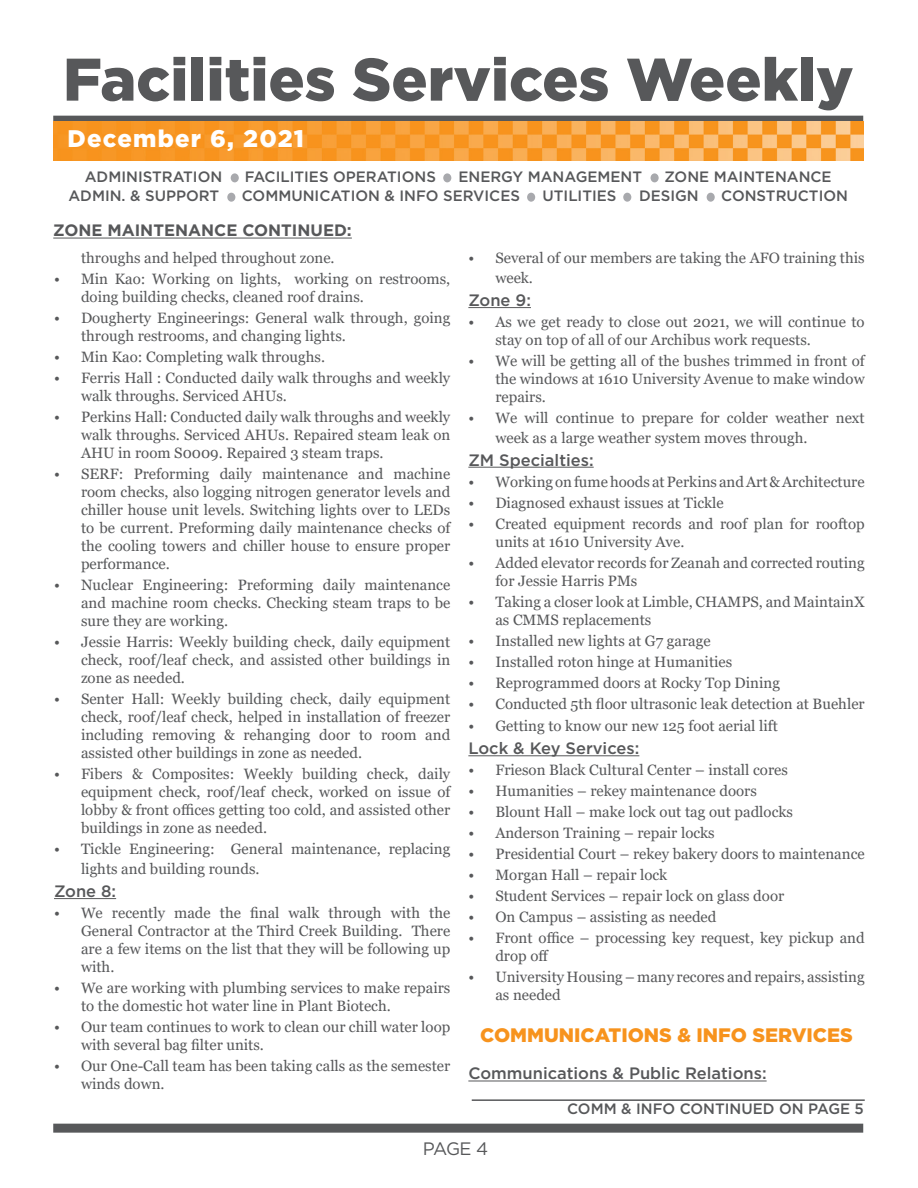
<style>
.page{position:relative;width:918px;height:1188px;background:#fff}
.page>*{position:absolute;margin:0;border:0;box-sizing:border-box;transform-origin:0 0}
.t1{font:900 60px "Gotham";color:#57585a}
.t2{font:900 24px "Gotham";letter-spacing:.05em;color:#fff}
.t3{font:900 19.5px "Gotham";color:#f7931d}
.t4{font:18px "Gotham";color:#57585a}
.t5{font:500 16.5px "Gotham";color:#57585a}
.t6{font:700 16.5px "Gotham";color:#57585a}
.t7{font:15px/18px "Georgia";color:#57585a}
.t8{font:500 15px "Gotham";color:#57585a}
</style>
<div class="page">
<div style="left:53px;top:1124px;width:810px;height:9px;background:#57585a"></div>
<div style="left:53px;top:116px;width:810px;height:6px;background:#57585a"></div>
<img style="left:53px;top:121px;width:810px;height:40px">
<hr style="left:54px;top:898px;width:62px;height:1px;background:#57585a">
<hr style="left:468px;top:307px;width:63px;height:1px;background:#57585a">
<hr style="left:468px;top:467px;width:126px;height:1px;background:#57585a">
<hr style="left:468px;top:755px;width:171px;height:1px;background:#57585a">
<hr style="left:468px;top:1081px;width:299px;height:1px;background:#57585a">
<hr style="left:472px;top:1099px;width:393px;height:2px;background:#57585a">
<hr style="left:53px;top:238px;width:299px;height:1px;background:#57585a">
<div style="left:227px;top:193px;width:8px;height:9px;background:#a8a9ad;border-radius:50%"></div>
<div style="left:527px;top:193px;width:8px;height:9px;background:#a8a9ad;border-radius:50%"></div>
<div style="left:443px;top:173px;width:8px;height:9px;background:#a8a9ad;border-radius:50%"></div>
<div style="left:623px;top:193px;width:8px;height:9px;background:#a8a9ad;border-radius:50%"></div>
<div style="left:231px;top:173px;width:8px;height:9px;background:#a8a9ad;border-radius:50%"></div>
<div style="left:707px;top:193px;width:8px;height:9px;background:#a8a9ad;border-radius:50%"></div>
<div style="left:651px;top:173px;width:8px;height:9px;background:#a8a9ad;border-radius:50%"></div>
<p class="t1" style="left:63px;top:38px;width:792px">Facilities Services Weekly</p>
<p class="t2" style="left:68px;top:122px;width:238px">December 6, 2021</p>
<p class="t8" style="left:85px;top:167px;width:139px">ADMINISTRATION</p>
<p class="t8" style="left:245px;top:167px;width:193px">FACILITIES OPERATIONS</p>
<p class="t8" style="left:458px;top:167px;width:185px">ENERGY MANAGEMENT</p>
<p class="t8" style="left:665px;top:167px;width:169px">ZONE MAINTENANCE</p>
<p class="t8" style="left:68px;top:186px;width:152px">ADMIN. &amp; SUPPORT</p>
<p class="t8" style="left:242px;top:186px;width:280px">COMMUNICATION &amp; INFO SERVICES</p>
<p class="t8" style="left:543px;top:186px;width:75px">UTILITIES</p>
<p class="t8" style="left:639px;top:186px;width:61px">DESIGN</p>
<p class="t8" style="left:721px;top:186px;width:128px">CONSTRUCTION</p>
<p class="t6" style="left:53px;top:220px;width:300px">ZONE MAINTENANCE CONTINUED:</p>
<p class="t7" style="left:81px;top:249px;width:255px">throughs and helped throughout zone.</p>
<p class="t7" style="left:81px;top:270px;width:371px;text-indent:-27px">• Min Kao: Working on lights, working on restrooms, doing building checks, cleaned roof drains.</p>
<p class="t7" style="left:81px;top:309px;width:371px;text-indent:-27px">• Dougherty Engineerings: General walk through, going through restrooms, and changing lights.</p>
<p class="t7" style="left:54px;top:348px;width:273px">• Min Kao: Completing walk throughs.</p>
<p class="t7" style="left:81px;top:369px;width:371px;text-indent:-27px">• Ferris Hall : Conducted daily walk throughs and weekly walk throughs. Serviced AHUs.</p>
<p class="t7" style="left:81px;top:408px;width:371px;text-align:justify;text-indent:-27px">• Perkins Hall: Conducted daily walk throughs and weekly walk throughs. Serviced AHUs. Repaired steam leak on AHU in room S0009. Repaired 3 steam traps.</p>
<p class="t7" style="left:81px;top:465px;width:371px;text-align:justify;text-indent:-27px">• SERF: Preforming daily maintenance and machine room checks, also logging nitrogen generator levels and chiller house unit levels. Switching lights over to LEDs to be current. Preforming daily maintenance checks of the cooling towers and chiller house to ensure proper performance.</p>
<p class="t7" style="left:81px;top:576px;width:371px;text-align:justify;text-indent:-27px">• Nuclear Engineering: Preforming daily maintenance and machine room checks. Checking steam traps to be sure they are working.</p>
<p class="t7" style="left:81px;top:633px;width:371px;text-align:justify;text-indent:-27px">• Jessie Harris: Weekly building check, daily equipment check, roof/leaf check, and assisted other buildings in zone as needed.</p>
<p class="t7" style="left:81px;top:690px;width:371px;text-align:justify;text-indent:-27px">• Senter Hall: Weekly building check, daily equipment check, roof/leaf check, helped in installation of freezer including removing &amp; rehanging door to room and assisted other buildings in zone as needed.</p>
<p class="t7" style="left:81px;top:765px;width:371px;text-align:justify;text-indent:-27px">• Fibers &amp; Composites: Weekly building check, daily equipment check, roof/leaf check, worked on issue of lobby &amp; front offices getting too cold, and assisted other buildings in zone as needed.</p>
<p class="t7" style="left:81px;top:840px;width:371px;line-height:19.8px;text-indent:-27px">• Tickle Engineering: General maintenance, replacing lights and building rounds.</p>
<p class="t5" style="left:54px;top:880px;width:64px">Zone 8:</p>
<p class="t7" style="left:81px;top:904px;width:371px;text-align:justify;text-indent:-27px">• We recently made the final walk through with the General Contractor at the Third Creek Building. There are a few items on the list that they will be following up with.</p>
<p class="t7" style="left:81px;top:979px;width:371px;text-indent:-27px">• We are working with plumbing services to make repairs to the domestic hot water line in Plant Biotech.</p>
<p class="t7" style="left:81px;top:1018px;width:371px;text-indent:-27px">• Our team continues to work to clean our chill water loop with several bag filter units.</p>
<p class="t7" style="left:81px;top:1057px;width:371px;text-indent:-27px">• Our One-Call team has been taking calls as the semester winds down.</p>
<p class="t7" style="left:495px;top:249px;width:371px;line-height:19.8px;text-indent:-27px">• Several of our members are taking the AFO training this week.</p>
<p class="t5" style="left:468px;top:289px;width:64px">Zone 9:</p>
<p class="t7" style="left:495px;top:313px;width:371px;text-indent:-27px">• As we get ready to close out 2021, we will continue to stay on top of all of our Archibus work requests.</p>
<p class="t7" style="left:495px;top:352px;width:371px;text-align:justify;text-indent:-27px">• We will be getting all of the bushes trimmed in front of the windows at 1610 University Avenue to make window repairs.</p>
<p class="t7" style="left:495px;top:408px;width:371px;line-height:19.8px;text-indent:-27px">• We will continue to prepare for colder weather next week as a large weather system moves through.</p>
<p class="t5" style="left:468px;top:449px;width:127px">ZM Specialties:</p>
<p class="t7" style="left:468px;top:473px;width:398px">• Working on fume hoods at Perkins and Art &amp; Architecture</p>
<p class="t7" style="left:468px;top:494px;width:257px">• Diagnosed exhaust issues at Tickle</p>
<p class="t7" style="left:495px;top:515px;width:371px;text-indent:-27px">• Created equipment records and roof plan for rooftop units at 1610 University Ave.</p>
<p class="t7" style="left:495px;top:554px;width:371px;text-indent:-27px">• Added elevator records for Zeanah and corrected routing for Jessie Harris PMs</p>
<p class="t7" style="left:495px;top:593px;width:371px;text-indent:-27px">• Taking a closer look at Limble, CHAMPS, and MaintainX as CMMS replacements</p>
<p class="t7" style="left:468px;top:632px;width:244px">• Installed new lights at G7 garage</p>
<p class="t7" style="left:468px;top:653px;width:265px">• Installed roton hinge at Humanities</p>
<p class="t7" style="left:468px;top:674px;width:313px">• Reprogrammed doors at Rocky Top Dining</p>
<p class="t7" style="left:468px;top:695px;width:398px">• Conducted 5th floor ultrasonic leak detection at Buehler</p>
<p class="t7" style="left:468px;top:717px;width:311px">• Getting to know our new 125 foot aerial lift</p>
<p class="t5" style="left:468px;top:738px;width:173px">Lock &amp; Key Services:</p>
<p class="t7" style="left:468px;top:761px;width:321px">• Frieson Black Cultural Center – install cores</p>
<p class="t7" style="left:468px;top:782px;width:290px">• Humanities – rekey maintenance doors</p>
<p class="t7" style="left:468px;top:803px;width:326px">• Blount Hall – make lock out tag out padlocks</p>
<p class="t7" style="left:468px;top:824px;width:248px">• Anderson Training – repair locks</p>
<p class="t7" style="left:468px;top:845px;width:398px">• Presidential Court – rekey bakery doors to maintenance</p>
<p class="t7" style="left:468px;top:866px;width:200px">• Morgan Hall – repair lock</p>
<p class="t7" style="left:468px;top:887px;width:317px">• Student Services – repair lock on glass door</p>
<p class="t7" style="left:468px;top:908px;width:250px">• On Campus – assisting as needed</p>
<p class="t7" style="left:495px;top:929px;width:371px;text-indent:-27px">• Front office – processing key request, key pickup and drop off</p>
<p class="t7" style="left:495px;top:968px;width:371px;text-indent:-27px">• University Housing – many recores and repairs, assisting as needed</p>
<p class="t3" style="left:480px;top:1021px;width:374px">COMMUNICATIONS &amp; INFO SERVICES</p>
<p class="t5" style="left:468px;top:1063px;width:300px">Communications &amp; Public Relations:</p>
<p class="t8" style="left:567px;top:1099px;width:298px">COMM &amp; INFO CONTINUED ON PAGE 5</p>
<p class="t4" style="left:423px;top:1137px;width:67px">PAGE 4</p>
</div>
